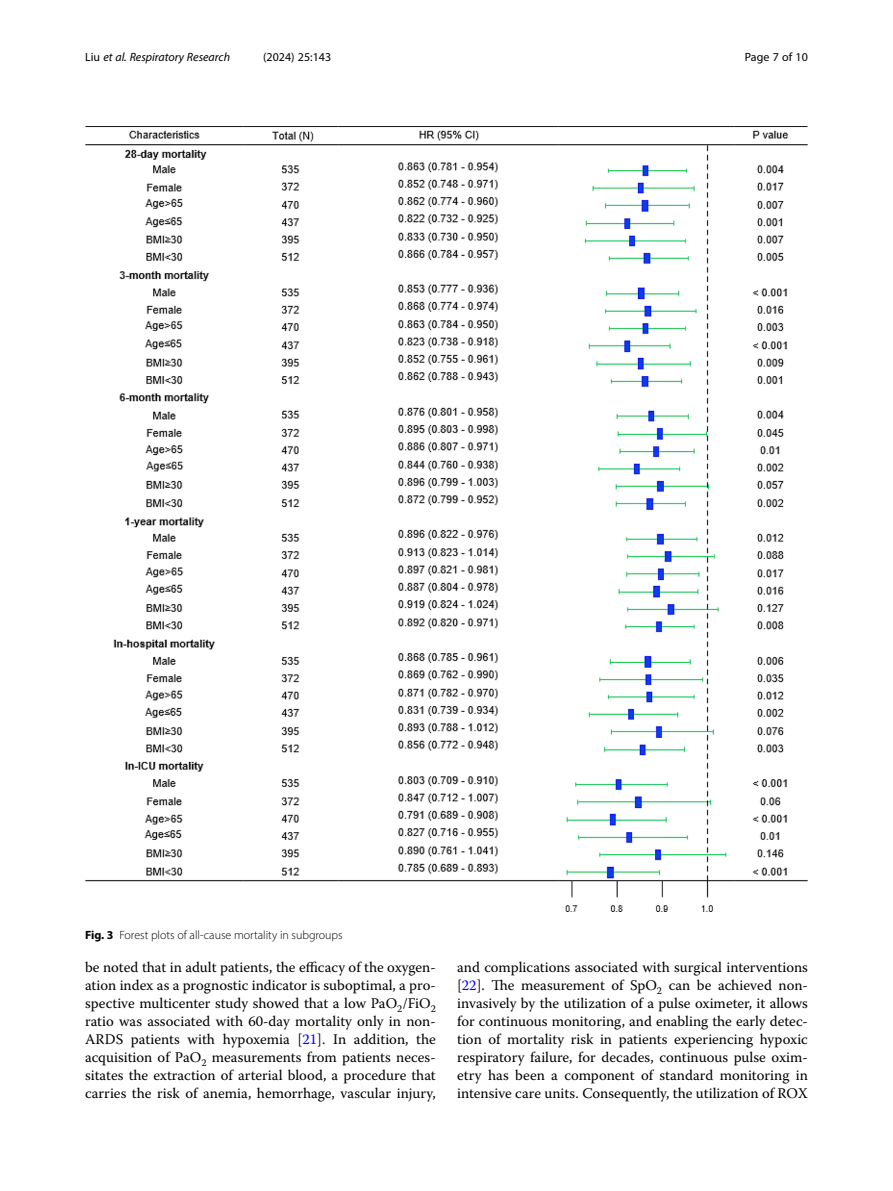
<style>
.page{position:relative;width:893px;height:1191px;background:#fff}
.page>*{position:absolute;margin:0;border:0;box-sizing:border-box;transform-origin:0 0}
.Body_Text_Indent{font:14.7px/18px "Warnock Pro";color:#000;text-align:justify}
.Figure_Caption{font:300 12px "Myriad Pro";color:#000}
.t1{font:italic 12px "Myriad Pro";color:#000}
.t2{font:12px "Myriad Pro";color:#000}
.s1{font-style:normal}
.s2{font-weight:700}
.s3{color:#00f}
</style>
<div class="page">
<img style="left:85px;top:126px;width:723px;height:786px">
<p class="t1" style="left:85px;top:50px;width:147px"><span class="s1">Liu</span> et al. Respiratory Research</p>
<p class="t2" style="left:263px;top:50px;width:70px">(2024) 25:143</p>
<p class="t2" style="left:745px;top:50px;width:65px">Page 7 of 10</p>
<p class="Figure_Caption" style="left:85px;top:927px;width:259px"><span class="s2">Fig. 3</span> Forest plots of all-cause mortality in subgroups</p>
<p class="Body_Text_Indent" style="left:85px;top:958px;width:352px">be noted that in adult patients, the efficacy of the oxygen&shy;ation index as a prognostic indicator is suboptimal, a pro&shy;spective multicenter study showed that a low PaO<sub>2</sub>/FiO<sub>2 </sub>ratio was associated with 60-day mortality only in non-ARDS patients with hypoxemia [<span class="s3">21</span>]. In addition, the acquisition of PaO<sub>2</sub> measurements from patients neces&shy;sitates the extraction of arterial blood, a procedure that carries the risk of anemia, hemorrhage, vascular injury,</p>
<p class="Body_Text_Indent" style="left:457px;top:958px;width:352px">and complications associated with surgical interventions [<span class="s3">22</span>]. The measurement of SpO<sub>2</sub> can be achieved non&shy;invasively by the utilization of a pulse oximeter, it allows for continuous monitoring, and enabling the early detec&shy;tion of mortality risk in patients experiencing hypoxic respiratory failure, for decades, continuous pulse oxim&shy;etry has been a component of standard monitoring in intensive care units. Consequently, the utilization of ROX</p>
</div>
